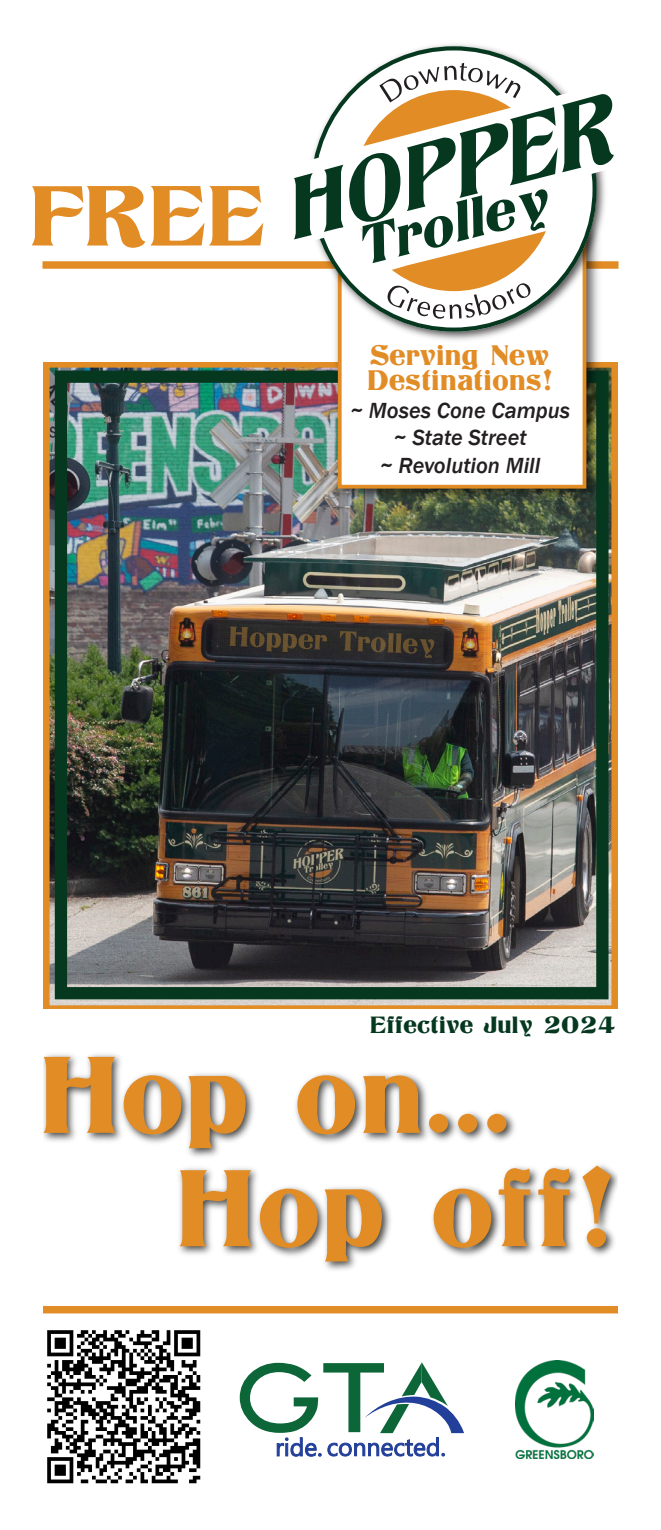
<style>
.page{position:relative;width:661px;height:1530px;background:#fff}
.page>*{position:absolute;margin:0;border:0;box-sizing:border-box;transform-origin:0 0}
.t1{font:115px/113.2px "Titania";color:#e28c26}
.t2{font:90px "Titania";color:#e28c26}
.t3{font:30px/25px "Titania";color:#e28c26}
.t4{font:25px "Titania";color:#063820}
.t5{font:italic 500 22.5px/27.5px "Franklin Gothic";color:#231f20;text-align:center}
</style>
<div class="page">
<img style="left:50px;top:368px;width:560px;height:637px">
<div style="left:37px;top:355px;width:586px;height:663px;border:12px solid #e28c26"></div>
<div style="left:55px;top:371px;width:553px;height:628px;border:12px solid #063820"></div>
<div style="left:0;top:1010px;width:660px;height:255px;background:#fff"></div>
<svg style="left:239px;top:1362px;width:224px;height:94px"></svg>
<img style="left:43px;top:1054px;width:472px;height:89px">
<img style="left:171px;top:1143px;width:447px;height:171px">
<div style="left:11px;top:1306px;width:649px;height:7px;background:#e28c26"></div>
<div style="left:0;top:0;width:42px;height:1530px;background:#fff"></div>
<div style="left:618px;top:0;width:42px;height:1530px;background:#fff"></div>
<img style="left:515px;top:1360px;width:77px;height:98px">
<svg style="left:229px;top:626px;width:98px;height:26px;background:#3f362b"></svg>
<svg style="left:339px;top:631px;width:95px;height:27px;background:#3d362c"></svg>
<div style="left:0;top:265px;width:656px;height:96px;background:#fff"></div>
<div style="left:42px;top:261px;width:576px;height:8px;background:#e28c26"></div>
<img style="left:327px;top:346px;width:277px;height:162px">
<div style="left:337px;top:228px;width:248px;height:261px;background:#fff;border:4px solid #e28c26"></div>
<img style="left:331px;top:44px;width:268px;height:302px">
<svg style="left:311px;top:47px;width:284px;height:284px"></svg>
<div style="left:355px;top:92px;width:197px;height:197px;background:#e28c26;border-radius:50%"></div>
<svg style="left:279px;top:80px;width:340px;height:190px"></svg>
<svg style="left:293px;top:165px;width:50px;height:74px"></svg>
<svg style="left:349px;top:63px;width:264px;height:200px"></svg>
<svg style="left:387px;top:283px;width:143px;height:36px"></svg>
<img style="left:47px;top:1330px;width:154px;height:154px">
<h2 class="t2" style="left:30px;top:163px;width:239px">FREE</h2>
<h3 class="t3" style="left:368px;top:342px;width:185px">Serving New<br>Destinations!</h3>
<p class="t5" style="left:350px;top:397px;width:221px">~ Moses Cone Campus ~ State Street<br>~ Revolution Mill</p>
<p class="t4" style="left:370px;top:1010px;width:246px">Effective July 2024</p>
<h1 class="t1" style="left:179px;top:1036px;width:434px;text-indent:-136px">Hop on...<br>Hop off!</h1>
</div>
